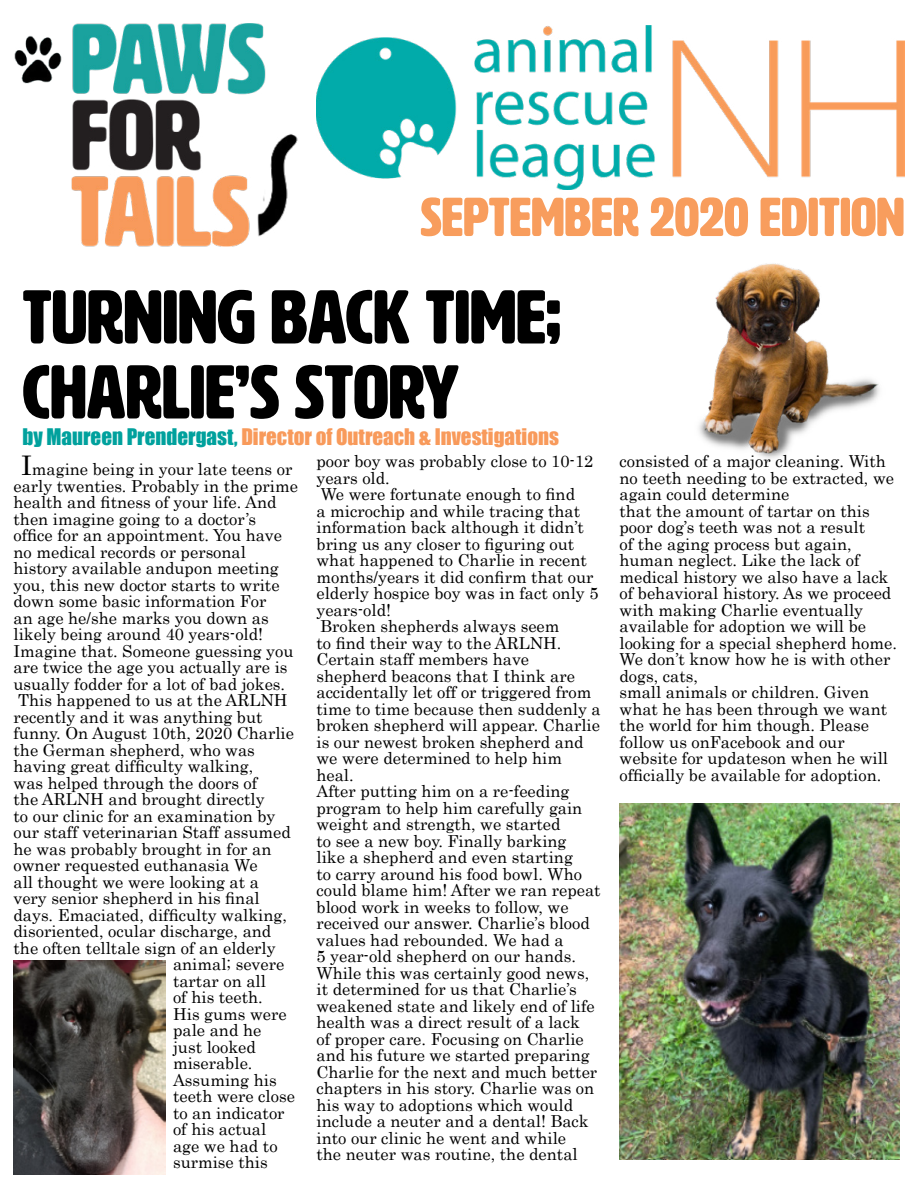
<style>
.page{position:relative;width:918px;height:1188px;background:#fff}
.page>*{position:absolute;margin:0;border:0;box-sizing:border-box;transform-origin:0 0}
.t1{font:75px/75px "HWT Artz";color:#000}
.t2{font:54px "HWT Artz";color:#f89d5d}
.t3{font:21px "Impact";color:#f89a5b}
.t4{font:16.5px/16.5px "Century";color:#000}
.s1{color:#00a19d}
.s2{font-size:27px}
</style>
<div class="page">
<img style="left:318px;top:25px;width:586px;height:164px">
<img style="left:14px;top:961px;width:152px;height:213px">
<img style="left:620px;top:804px;width:280px;height:356px">
<img style="left:699px;top:263px;width:181px;height:196px">
<img style="left:14px;top:23px;width:304px;height:224px">
<h2 class="t2" style="left:420px;top:189px;width:486px">SEPTEMBER 2020 EDITION</h2>
<h1 class="t1" style="left:22px;top:281px;width:540px">TURNING BACK TIME;<br>CHARLIE’S STORY</h1>
<p class="t3" style="left:22px;top:421px;width:538px"><span class="s1">by Maureen Prendergast,</span> Director of Outreach &amp; Investigations</p>
<p class="t4" style="left:21px;top:459px;width:273px"><span class="s2">I</span>magine being in your late teens or</p>
<p class="t4" style="left:14px;top:476px;width:286px">early twenties. Probably in the prime</p>
<p class="t4" style="left:14px;top:492px;width:265px">health and fitness of your life. And</p>
<p class="t4" style="left:14px;top:509px;width:244px">then imagine going to a doctor’s</p>
<p class="t4" style="left:14px;top:525px;width:270px">office for an appointment. You have</p>
<p class="t4" style="left:14px;top:542px;width:234px">no medical records or personal</p>
<p class="t4" style="left:14px;top:558px;width:267px">history available andupon meeting</p>
<p class="t4" style="left:14px;top:575px;width:268px">you, this new doctor starts to write</p>
<p class="t4" style="left:14px;top:591px;width:255px">down some basic information For</p>
<p class="t4" style="left:14px;top:608px;width:257px">an age he/she marks you down as</p>
<p class="t4" style="left:14px;top:624px;width:251px">likely being around 40 years-old!</p>
<p class="t4" style="left:14px;top:641px;width:281px">Imagine that. Someone guessing you</p>
<p class="t4" style="left:14px;top:657px;width:276px">are twice the age you actually are is</p>
<p class="t4" style="left:14px;top:674px;width:273px">usually fodder for a lot of bad jokes.</p>
<p class="t4" style="left:18px;top:690px;width:271px">This happened to us at the ARLNH</p>
<p class="t4" style="left:14px;top:707px;width:251px">recently and it was anything but</p>
<p class="t4" style="left:14px;top:723px;width:282px">funny. On August 10th, 2020 Charlie</p>
<p class="t4" style="left:14px;top:740px;width:243px">the German shepherd, who was</p>
<p class="t4" style="left:14px;top:756px;width:241px">having great difficulty walking,</p>
<p class="t4" style="left:14px;top:773px;width:245px">was helped through the doors of</p>
<p class="t4" style="left:14px;top:789px;width:253px">the ARLNH and brought directly</p>
<p class="t4" style="left:14px;top:806px;width:263px">to our clinic for an examination by</p>
<p class="t4" style="left:14px;top:822px;width:279px">our staff veterinarian Staff assumed</p>
<p class="t4" style="left:14px;top:839px;width:259px">he was probably brought in for an</p>
<p class="t4" style="left:14px;top:855px;width:246px">owner requested euthanasia We</p>
<p class="t4" style="left:14px;top:872px;width:247px">all thought we were looking at a</p>
<p class="t4" style="left:14px;top:888px;width:248px">very senior shepherd in his final</p>
<p class="t4" style="left:14px;top:905px;width:275px">days. Emaciated, difficulty walking,</p>
<p class="t4" style="left:14px;top:921px;width:259px">disoriented, ocular discharge, and</p>
<p class="t4" style="left:14px;top:938px;width:264px">the often telltale sign of an elderly</p>
<p class="t4" style="left:173px;top:954px;width:113px">animal; severe</p>
<p class="t4" style="left:173px;top:971px;width:94px">tartar on all</p>
<p class="t4" style="left:173px;top:987px;width:91px">of his teeth.</p>
<p class="t4" style="left:173px;top:1004px;width:115px">His gums were</p>
<p class="t4" style="left:173px;top:1020px;width:90px">pale and he</p>
<p class="t4" style="left:173px;top:1037px;width:84px">just looked</p>
<p class="t4" style="left:173px;top:1053px;width:81px">miserable.</p>
<p class="t4" style="left:173px;top:1070px;width:105px">Assuming his</p>
<p class="t4" style="left:173px;top:1086px;width:123px">teeth were close</p>
<p class="t4" style="left:173px;top:1103px;width:113px">to an indicator</p>
<p class="t4" style="left:173px;top:1119px;width:95px">of his actual</p>
<p class="t4" style="left:173px;top:1136px;width:106px">age we had to</p>
<p class="t4" style="left:173px;top:1152px;width:96px">surmise this</p>
<p class="t4" style="left:316px;top:452px;width:286px">poor boy was probably close to 10-12 years old.<br>We were fortunate enough to find<br>a microchip and while tracing that information back although it didn’t bring us any closer to figuring out what happened to Charlie in recent months/years it did confirm that our elderly hospice boy was in fact only 5 years-old!<br>Broken shepherds always seem<br>to find their way to the ARLNH.<br>Certain staff members have shepherd beacons that I think are accidentally let off or triggered from time to time because then suddenly a broken shepherd will appear. Charlie is our newest broken shepherd and we were determined to help him heal.<br>After putting him on a re-feeding program to help him carefully gain weight and strength, we started<br>to see a new boy. Finally barking<br>like a shepherd and even starting<br>to carry around his food bowl. Who could blame him! After we ran repeat blood work in weeks to follow, we received our answer. Charlie’s blood values had rebounded. We had a<br>5 year-old shepherd on our hands.<br>While this was certainly good news, it determined for us that Charlie’s weakened state and likely end of life health was a direct result of a lack<br>of proper care. Focusing on Charlie and his future we started preparing<br>Charlie for the next and much better chapters in his story. Charlie was on his way to adoptions which would include a neuter and a dental! Back into our clinic he went and while<br>the neuter was routine, the dental</p>
<p class="t4" style="left:619px;top:452px;width:279px">consisted of a major cleaning. With no teeth needing to be extracted, we again could determine<br>that the amount of tartar on this poor dog’s teeth was not a result<br>of the aging process but again, human neglect. Like the lack of medical history we also have a lack of behavioral history. As we proceed with making Charlie eventually available for adoption we will be looking for a special shepherd home.<br>We don’t know how he is with other dogs, cats,<br>small animals or children. Given what he has been through we want the world for him though. Please follow us onFacebook and our website for updateson when he will officially be available for adoption.</p>
</div>
